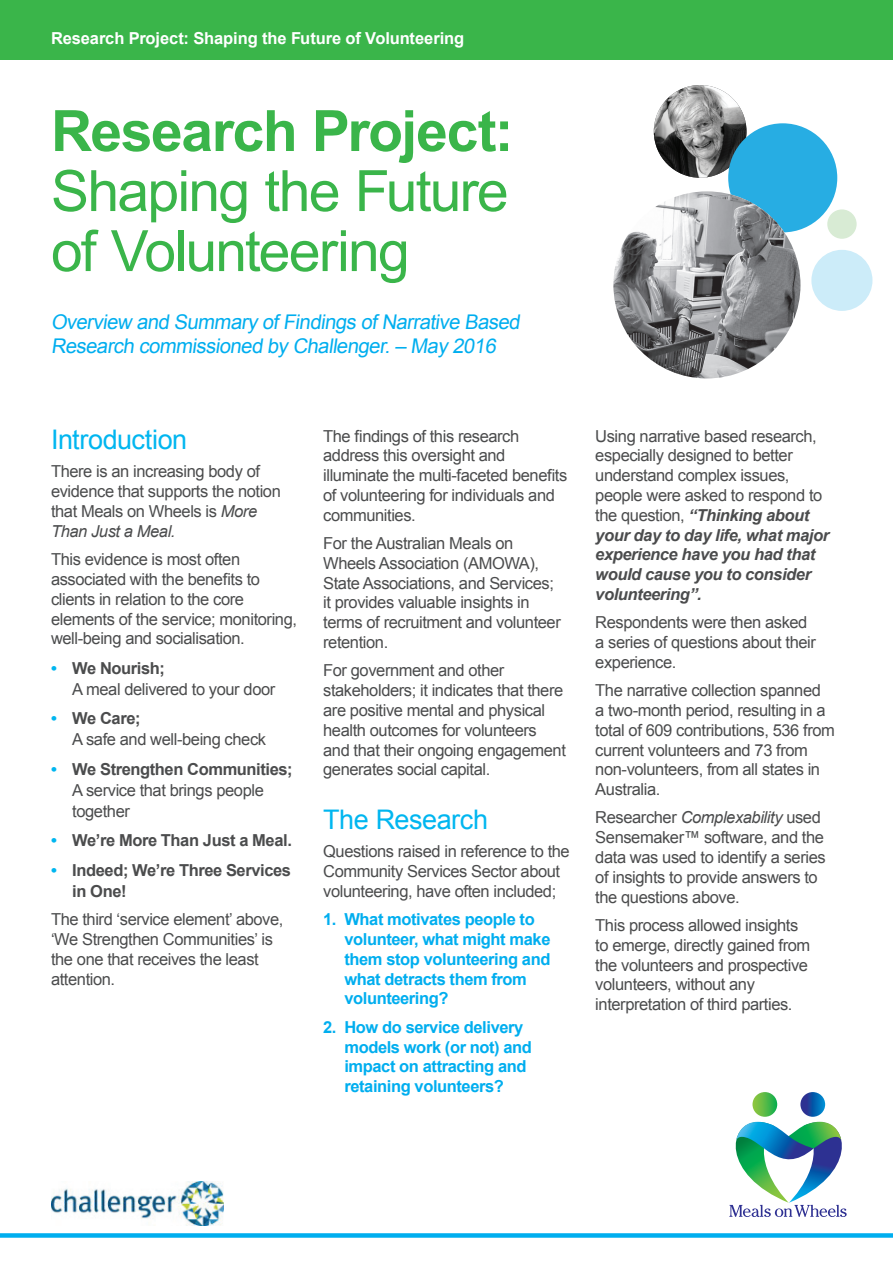
<style>
.page{position:relative;width:893px;height:1263px;background:#fff}
.page>*{position:absolute;margin:0;border:0;box-sizing:border-box;transform-origin:0 0}
.t1{font:57px/60px "Arial";letter-spacing:-.03em;color:#3ab54a;text-align:justify}
.t2{font:27px "Arial";letter-spacing:-.015em;color:#00b6f0}
.t3{font:20.25px/24px "Arial";color:#00aeef}
.t4{font:16.5px/19.8px "Arial";letter-spacing:-.025em;color:#4b4c4d}
.t5{font:700 16.5px/19.8px "Arial";letter-spacing:-.025em;color:#00aeef}
.t6{font:700 16.5px/21px "Arial";letter-spacing:-.025em;color:#4b4c4d}
.t7{font:700 16.5px "Arial";letter-spacing:-.005em;color:#fff}
.s1{font-weight:700}
.s2{font-style:italic}
.s3{font-weight:700;color:#00b6f0}
.s4{color:#00b6f0}
.s5{font-weight:700;font-style:italic}
</style>
<div class="page">
<svg style="left:800px;top:1092px;width:25px;height:25px"></svg>
<svg style="left:752px;top:1092px;width:25px;height:25px"></svg>
<svg style="left:729px;top:1122px;width:118px;height:95px"></svg>
<div style="left:0;top:0;width:893px;height:60px;background:#3ab54a"></div>
<img style="left:654px;top:85px;width:92px;height:93px;border-radius:46px">
<div style="left:728px;top:123px;width:109px;height:109px;background:#27ade3;border-radius:50%"></div>
<div style="left:811px;top:250px;width:61px;height:61px;background:#ccecf9;border-radius:50%"></div>
<div style="left:827px;top:209px;width:30px;height:30px;background:#d8ebd4;border-radius:50%"></div>
<img style="left:613px;top:191px;width:187px;height:187px;border-radius:94px">
<div style="left:0;top:1233px;width:893px;height:5px;background:#00aeef"></div>
<img style="left:51px;top:1182px;width:172px;height:44px">
<p class="t7" style="left:51px;top:27px;width:415px">Research Project: Shaping the Future of Volunteering</p>
<p class="t1" style="left:51px;top:102px;width:464px"><span class="s1">Research Project:<br></span>Shaping the Future of Volunteering</p>
<p class="t3" style="left:51px;top:310px;width:474px">Overview and Summary of Findings of Narrative Based<br>Research commissioned by Challenger.– May 2016</p>
<p class="t2" style="left:51px;top:422px;width:138px">Introduction</p>
<p class="t4" style="left:51px;top:462px;width:231px">There is an increasing body of evidence that supports the notion that Meals on Wheels is <span class="s2">More<br>Than Just a Meal.</span></p>
<p class="t4" style="left:51px;top:550px;width:247px">This evidence is most often associated with the benefits to clients in relation to the core elements of the service; monitoring, well-being and socialisation.</p>
<p class="t4" style="left:72px;top:658px;width:205px;line-height:21px;text-indent:-21px"><span class="s3">•</span> <span class="s1">We Nourish;<br></span>A meal delivered to your door</p>
<p class="t4" style="left:72px;top:708px;width:195px;line-height:21px;text-indent:-21px"><span class="s3">•</span> <span class="s1">We Care;<br></span>A safe and well-being check</p>
<p class="t4" style="left:72px;top:759px;width:222px;line-height:21px;text-indent:-21px"><span class="s3">•</span> <span class="s1">We Strengthen Communities;<br></span>A service that brings people together</p>
<p class="t6" style="left:51px;top:831px;width:242px"><span class="s4">•</span> We’re More Than Just a Meal.</p>
<p class="t6" style="left:72px;top:860px;width:220px;text-indent:-21px"><span class="s4">•</span> Indeed; We’re Three Services in One!</p>
<p class="t4" style="left:51px;top:910px;width:234px">The third ‘service element’ above, ‘We Strengthen Communities’ is the one that receives the least attention.</p>
<p class="t4" style="left:323px;top:426px;width:246px">The findings of this research address this oversight and illuminate the multi-faceted benefits of volunteering for individuals and communities.</p>
<p class="t4" style="left:323px;top:533px;width:239px">For the Australian Meals on<br>Wheels Association (AMOWA),<br>State Associations, and Services; it provides valuable insights in terms of recruitment and volunteer retention.</p>
<p class="t4" style="left:323px;top:661px;width:244px">For government and other stakeholders; it indicates that there are positive mental and physical health outcomes for volunteers and that their ongoing engagement generates social capital.</p>
<p class="t2" style="left:323px;top:802px;width:166px">The Research</p>
<p class="t4" style="left:323px;top:842px;width:248px">Questions raised in reference to the<br>Community Services Sector about volunteering, have often included;</p>
<p class="t5" style="left:344px;top:910px;width:208px;text-indent:-21px">1. What motivates people to volunteer, what might make them stop volunteering and what detracts them from volunteering?</p>
<p class="t5" style="left:344px;top:1017px;width:189px;text-indent:-21px">2. How do service delivery models work (or not) and impact on attracting and retaining volunteers?</p>
<p class="t4" style="left:595px;top:426px;width:235px">Using narrative based research, especially designed to better understand complex issues, people were asked to respond to the question, <span class="s5">“Thinking about your day to day life, what major experience have you had that would cause you to consider volunteering”.</span></p>
<p class="t4" style="left:595px;top:613px;width:222px">Respondents were then asked a series of questions about their experience.</p>
<p class="t4" style="left:595px;top:681px;width:241px">The narrative collection spanned<br>a two-month period, resulting in a total of 609 contributions, 536 from current volunteers and 73 from non-volunteers, from all states in<br>Australia.</p>
<p class="t4" style="left:595px;top:808px;width:232px">Researcher <span class="s2">Complexability</span> used<br>Sensemaker™ software, and the data was used to identify a series of insights to provide answers to the questions above.</p>
<p class="t4" style="left:595px;top:915px;width:217px">This process allowed insights to emerge, directly gained from the volunteers and prospective volunteers, without any interpretation of third parties.</p>
</div>
